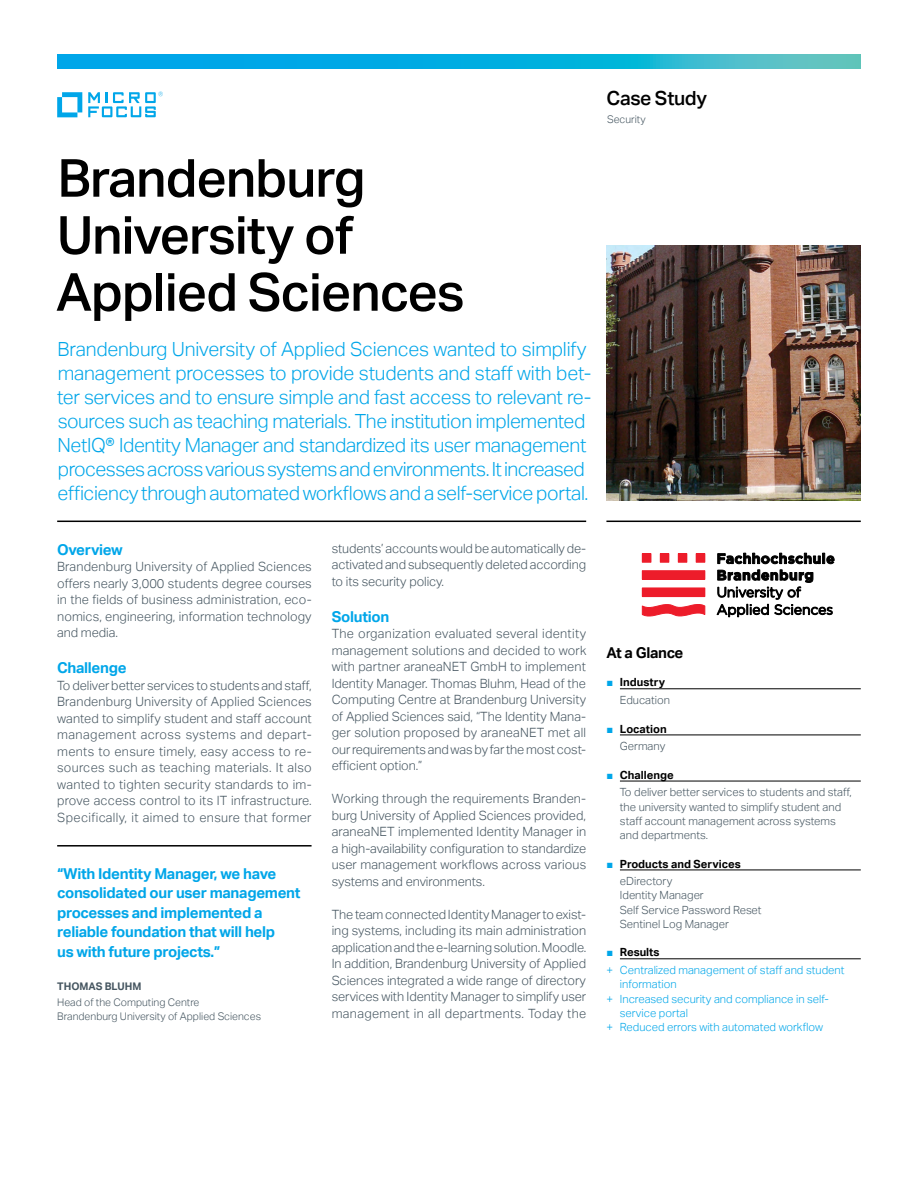
<style>
.page{position:relative;width:918px;height:1188px;background:#fff}
.page>*{position:absolute;margin:0;border:0;box-sizing:border-box;transform-origin:0 0}
.t1{font:500 52.5px/57px "Aktiv Grotesk";letter-spacing:-.02em;color:#000}
.t2{font:300 19.5px/24px "Aktiv Grotesk";letter-spacing:-.02em;color:#00a6e9}
.t3{font:500 19.5px "Aktiv Grotesk";letter-spacing:-.02em;color:#000}
.t4{font:700 15px/19.5px "Aktiv Grotesk";letter-spacing:-.02em;color:#00a6e9}
.t5{font:700 15px "Aktiv Grotesk";letter-spacing:-.02em;color:#000}
.t6{font:300 12.75px/16.5px "Aktiv Grotesk";letter-spacing:-.005em;color:#455560;text-align:justify}
.t7{font:300 11.25px/14.2px "Aktiv Grotesk";color:#455560}
.t8{font:300 11.25px/17.7px "Aktiv Grotesk";color:#00a6e9}
.t9{font:700 11.25px/17.7px "Aktiv Grotesk";color:#000;text-align:right}
.t10{font:300 10.5px/14.2px "Aktiv Grotesk";color:#455560}
.t11{font:700 10.5px "Aktiv Grotesk";color:#455560}
.s1{font-family:"Arial";font-weight:400;color:#00a6e9}
.s2{font-weight:700;color:#000}
.s3{font-weight:300;color:#455560}
.s4{font-family:"Arial";font-weight:400}
</style>
<div class="page">
<img style="left:606px;top:246px;width:255px;height:254px">
<hr style="left:57px;top:521px;width:529px;height:1px;background:#000">
<hr style="left:606px;top:521px;width:255px;height:1px;background:#000">
<hr style="left:620px;top:689px;width:241px;height:1px;background:#000">
<hr style="left:620px;top:735px;width:241px;height:1px;background:#000">
<hr style="left:620px;top:781px;width:241px;height:1px;background:#000">
<hr style="left:620px;top:870px;width:241px;height:1px;background:#000">
<hr style="left:620px;top:959px;width:241px;height:1px;background:#000">
<hr style="left:57px;top:845px;width:255px;height:2px;background:#000">
<svg style="left:57px;top:92px;width:25px;height:25px"></svg>
<svg style="left:88px;top:92px;width:75px;height:25px"></svg>
<svg style="left:57px;top:54px;width:804px;height:15px;background:#14b0dc"></svg>
<svg style="left:642px;top:604px;width:63px;height:12px"></svg>
<div style="left:642px;top:554px;width:9px;height:8px;background:#ed1c2a"></div>
<div style="left:642px;top:571px;width:63px;height:8px;background:#ed1c2a"></div>
<div style="left:642px;top:588px;width:63px;height:9px;background:#ed1c2a"></div>
<div style="left:660px;top:554px;width:9px;height:8px;background:#ed1c2a"></div>
<div style="left:678px;top:554px;width:9px;height:8px;background:#ed1c2a"></div>
<div style="left:696px;top:554px;width:9px;height:8px;background:#ed1c2a"></div>
<svg style="left:717px;top:570px;width:116px;height:47px"></svg>
<svg style="left:718px;top:553px;width:116px;height:11px"></svg>
<h1 class="t1" style="left:56px;top:150px;width:410px">Brandenburg<br>University of<br>Applied Sciences</h1>
<p class="t2" style="left:57px;top:338px;width:536px">Brandenburg University of Applied Sciences wanted to simplify management processes to provide students and staff with bet&shy;ter services and to ensure simple and fast access to relevant re&shy;sources such as teaching materials. The institution implemented NetIQ® Identity Manager and standardized its user management processes across various systems and environments. It increased efficiency through automated workflows and a self-service portal.</p>
<p class="t4" style="left:57px;top:540px;width:67px">Overview</p>
<p class="t6" style="left:57px;top:558px;width:256px">Brandenburg University of Applied Sciences offers nearly 3,000 students degree courses in the fields of business administration, eco&shy;nomics, engineering, information technology and media.</p>
<p class="t4" style="left:57px;top:658px;width:71px">Challenge</p>
<p class="t6" style="left:57px;top:677px;width:256px">To deliver better services to students and staff, Brandenburg University of Applied Sciences wanted to simplify student and staff account management across systems and depart&shy;ments to ensure timely, easy access to re&shy;sources such as teaching materials. It also wanted to tighten security standards to im&shy;prove access control to its IT infrastructure.<br>Specifically, it aimed to ensure that former</p>
<p class="t4" style="left:57px;top:864px;width:245px">“With Identity Manager, we have consolidated our user management processes and implemented a reliable foundation that will help<br>us with future projects.”</p>
<p class="t11" style="left:57px;top:980px;width:23px">Thomas</p>
<p class="t11" style="left:105px;top:980px;width:37px">Bluhm</p>
<p class="t10" style="left:57px;top:995px;width:205px">Head of the Computing Centre<br>Brandenburg University of Applied Sciences</p>
<p class="t6" style="left:332px;top:540px;width:256px">students’ accounts would be automatically de&shy;activated and subsequently deleted according to its security policy.</p>
<p class="t4" style="left:332px;top:607px;width:59px">Solution</p>
<p class="t6" style="left:332px;top:626px;width:256px">The organization evaluated several identity management solutions and decided to work with partner araneaNET GmbH to implement Identity Manager. Thomas Bluhm, Head of the Computing Centre at Brandenburg University of Applied Sciences said, “The Identity Mana&shy;ger solution proposed by araneaNET met all our requirements and was by far the most cost&shy;efficient option.”</p>
<p class="t6" style="left:332px;top:791px;width:256px">Working through the requirements Branden&shy;burg University of Applied Sciences provided, araneaNET implemented Identity Manager in a high-availability configuration to standardize user management workflows across various systems and environments.</p>
<p class="t6" style="left:332px;top:906px;width:256px">The team connected Identity Manager to exist&shy;ing systems, including its main administration application and the e-learning solution. Moodle.<br>In addition, Brandenburg University of Applied Sciences integrated a wide range of directory services with Identity Manager to simplify user management in all departments. Today the</p>
<h2 class="t3" style="left:607px;top:87px;width:102px">Case Study</h2>
<p class="t10" style="left:607px;top:112px;width:40px">Security</p>
<p class="t5" style="left:606px;top:644px;width:79px">At a Glance</p>
<p class="t7" style="left:620px;top:674px;width:52px;line-height:17.7px;text-indent:-14px"><span class="s1">■</span> <span class="s2">Industry<br></span>Education</p>
<p class="t9" style="left:606px;top:720px;width:62px"><span class="s1">■</span> Location<br><span class="s3">Germany</span></p>
<p class="t7" style="left:620px;top:766px;width:233px;line-height:17.7px;text-indent:-14px"><span class="s1">■</span> <span class="s2">Challenge<br></span>To deliver better services to students and staff,</p>
<p class="t7" style="left:620px;top:800px;width:223px">the university wanted to simplify student and staff account management across systems and departments.</p>
<p class="t9" style="left:620px;top:855px;width:122px;text-align:left;text-indent:-14px"><span class="s1">■</span> Products and Services <span class="s3">eDirectory</span></p>
<p class="t7" style="left:620px;top:888px;width:143px">Identity Manager<br>Self Service Password Reset<br>Sentinel Log Manager</p>
<p class="t8" style="left:606px;top:944px;width:240px"><span class="s4">■</span> <span class="s2">Results<br></span>+ Centralized management of staff and student</p>
<p class="t8" style="left:620px;top:976px;width:58px">information</p>
<p class="t8" style="left:606px;top:990px;width:223px">+ Increased security and compliance in self-</p>
<p class="t8" style="left:620px;top:1004px;width:70px">service portal</p>
<p class="t8" style="left:606px;top:1018px;width:218px">+ Reduced errors with automated workflow</p>
</div>
